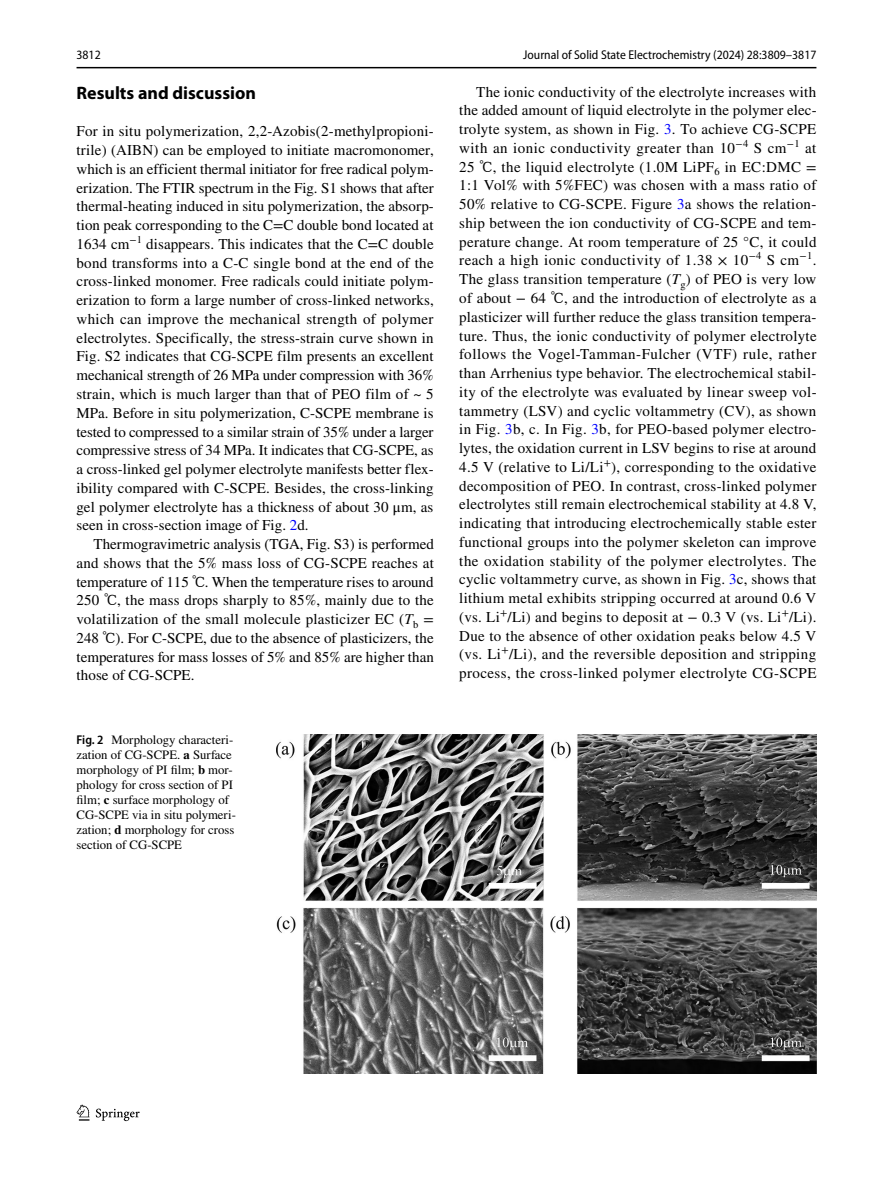
<style>
.page{position:relative;width:893px;height:1187px;background:#fff}
.page>*{position:absolute;margin:0;border:0;box-sizing:border-box;transform-origin:0 0}
.t1{font:700 18px "Myriad Pro";color:#000}
.t2{font:15px/18.8px "STIX";letter-spacing:.005em;color:#000;text-align:justify}
.t3{font:12.75px/15px "STIX";color:#000}
.t4{font:semi-condensed 12.75px "Myriad Pro";color:#000}
.s1{color:#00f}
.s2{font-family:"Code 2000"}
.s3{font-style:italic}
.s4{font-family:"Myriad Pro";font-weight:600;font-stretch:semi-condensed}
.s5{font-weight:700}
</style>
<div class="page">
<hr style="left:77px;top:67px;width:739px;height:1px;background:#000">
<svg style="left:77px;top:1104px;width:12px;height:16px"></svg>
<svg style="left:96px;top:1108px;width:44px;height:12px"></svg>
<img style="left:276px;top:734px;width:540px;height:339px">
<p class="t4" style="left:77px;top:48px;width:26px">3812</p>
<p class="t4" style="left:523px;top:48px;width:295px">Journal of Solid State Electrochemistry (2024) 28:3809–3817</p>
<p class="t1" style="left:77px;top:81px;width:181px">Results and discussion</p>
<p class="t2" style="left:77px;top:123px;width:359px">For in situ polymerization, 2,2-Azobis(2-methylpropioni&shy;trile) (AIBN) can be employed to initiate macromonomer, which is an efficient thermal initiator for free radical polym&shy;erization. The FTIR spectrum in the Fig. S1 shows that after thermal-heating induced in situ polymerization, the absorp&shy;tion peak corresponding to the C=C double bond located at 1634 cm<sup>−1</sup> disappears. This indicates that the C=C double bond transforms into a C-C single bond at the end of the cross-linked monomer. Free radicals could initiate polym&shy;erization to form a large number of cross-linked networks, which can improve the mechanical strength of polymer electrolytes. Specifically, the stress-strain curve shown in Fig. S2 indicates that CG-SCPE film presents an excellent mechanical strength of 26 MPa under compression with 36% strain, which is much larger than that of PEO film of ~ 5<br>MPa. Before in situ polymerization, C-SCPE membrane is tested to compressed to a similar strain of 35% under a larger compressive stress of 34 MPa. It indicates that CG-SCPE, as a cross-linked gel polymer electrolyte manifests better flex&shy;ibility compared with C-SCPE. Besides, the cross-linking gel polymer electrolyte has a thickness of about 30 μm, as seen in cross-section image of Fig. <span class="s1">2</span>d.</p>
<p class="t2" style="left:77px;top:535px;width:359px;text-indent:17px">Thermogravimetric analysis (TGA, Fig. S3) is performed and shows that the 5% mass loss of CG-SCPE reaches at temperature of 115 <span class="s2">℃</span>. When the temperature rises to around 250 <span class="s2">℃</span>, the mass drops sharply to 85%, mainly due to the volatilization of the small molecule plasticizer EC (<span class="s3">T</span><sub>b</sub> = 248 <span class="s2">℃</span>). For C-SCPE, due to the absence of plasticizers, the temperatures for mass losses of 5% and 85% are higher than those of CG-SCPE.</p>
<p class="t2" style="left:459px;top:83px;width:359px;text-indent:17px">The ionic conductivity of the electrolyte increases with the added amount of liquid electrolyte in the polymer elec&shy;trolyte system, as shown in Fig. <span class="s1">3</span>. To achieve CG-SCPE with an ionic conductivity greater than 10<sup>−4</sup> S cm<sup>−1</sup> at 25 <span class="s2">℃</span>, the liquid electrolyte (1.0M LiPF<sub>6</sub> in EC:DMC = 1:1 Vol% with 5%FEC) was chosen with a mass ratio of 50% relative to CG-SCPE. Figure <span class="s1">3</span>a shows the relation&shy;ship between the ion conductivity of CG-SCPE and tem&shy;perature change. At room temperature of 25 °C, it could reach a high ionic conductivity of 1.38 × 10<sup>−4</sup> S cm<sup>−1</sup>.<br>The glass transition temperature (<span class="s3">T</span><sub>g</sub>) of PEO is very low of about − 64 <span class="s2">℃</span>, and the introduction of electrolyte as a plasticizer will further reduce the glass transition tempera&shy;ture. Thus, the ionic conductivity of polymer electrolyte follows the Vogel-Tamman-Fulcher (VTF) rule, rather than Arrhenius type behavior. The electrochemical stabil&shy;ity of the electrolyte was evaluated by linear sweep vol&shy;tammetry (LSV) and cyclic voltammetry (CV), as shown in Fig. <span class="s1">3</span>b, c. In Fig. <span class="s1">3</span>b, for PEO-based polymer electro&shy;lytes, the oxidation current in LSV begins to rise at around 4.5 V (relative to Li/Li<sup>+</sup>), corresponding to the oxidative decomposition of PEO. In contrast, cross-linked polymer electrolytes still remain electrochemical stability at 4.8 V, indicating that introducing electrochemically stable ester functional groups into the polymer skeleton can improve the oxidation stability of the polymer electrolytes. The cyclic voltammetry curve, as shown in Fig. <span class="s1">3</span>c, shows that lithium metal exhibits stripping occurred at around 0.6 V (vs. Li<sup>+</sup>/Li) and begins to deposit at − 0.3 V (vs. Li<sup>+</sup>/Li).<br>Due to the absence of other oxidation peaks below 4.5 V (vs. Li<sup>+</sup>/Li), and the reversible deposition and stripping process, the cross-linked polymer electrolyte CG-SCPE</p>
<p class="t3" style="left:77px;top:733px;width:161px"><span class="s4">Fig. 2</span> Morphology characteri&shy;zation of CG-SCPE. <span class="s5">a</span> Surface morphology of PI film; <span class="s5">b</span> mor&shy;phology for cross section of PI film; <span class="s5">c</span> surface morphology of<br>CG-SCPE via in situ polymeri&shy;zation; <span class="s5">d</span> morphology for cross section of CG-SCPE</p>
</div>
